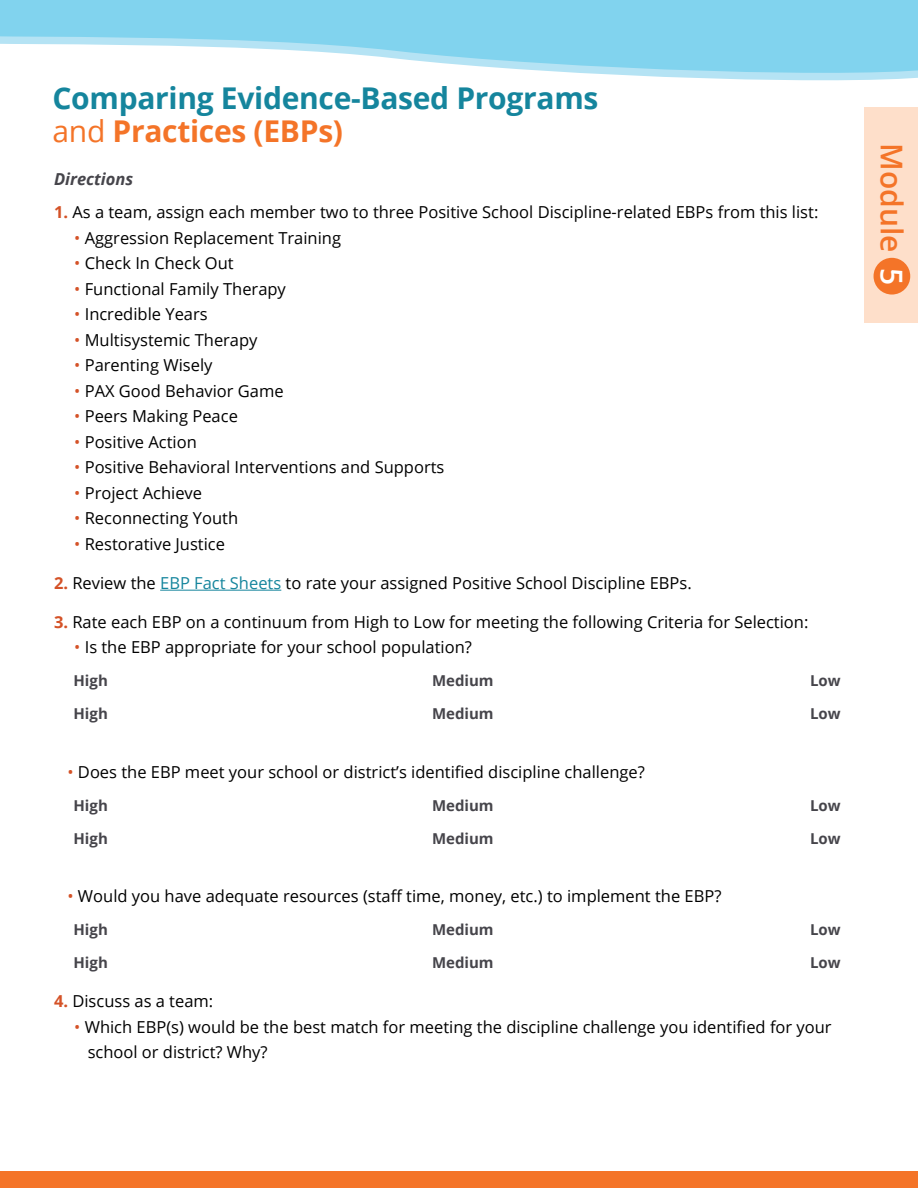
<style>
.page{position:relative;width:918px;height:1188px;background:#fff}
.page>*{position:absolute;margin:0;border:0;box-sizing:border-box;transform-origin:0 0}
.t1{font:700 30px/33px "Open Sans";letter-spacing:-.01em;color:#15859d}
.t2{font:600 30px "Open Sans";color:#f47428}
.t3{font:16.5px/25.5px "Open Sans";color:#000}
.t4{font:italic 700 16.5px "Open Sans";color:#46454b}
.t5{font:700 15px "Open Sans";color:#46454b}
.s1{font-weight:400;color:#f47428}
.s2{color:#f47428}
.s3{font-weight:700;color:#d45227}
.s4{color:#d45227}
.s5{color:#15859d}
.s6{color:#fff}
</style>
<div class="page">
<div style="left:0;top:1171px;width:918px;height:17px;background:#f47428"></div>
<svg style="left:0;top:0;width:918px;height:80px;fill:#81d3ee"></svg>
<hr style="left:160px;top:590px;width:121px;height:1px;background:#15859d">
<div style="left:864px;top:108px;width:54px;height:215px;background:#fedfca"></div>
<div style="left:874px;top:258px;width:36px;height:37px;background:#f47428;border-radius:50%"></div>
<h1 class="t1" style="left:52px;top:80px;width:547px">Comparing Evidence-Based Programs <span class="s1">and</span> <span class="s2">Practices (EBPs)</span></h1>
<p class="t4" style="left:54px;top:168px;width:81px">Directions</p>
<p class="t3" style="left:54px;top:199px;width:766px"><span class="s3">1.</span> As a team, assign each member two to three Positive School Discipline-related EBPs from this list:</p>
<p class="t3" style="left:74px;top:225px;width:268px"><span class="s4">•</span> Aggression Replacement Training</p>
<p class="t3" style="left:74px;top:250px;width:161px"><span class="s4">•</span> Check In Check Out</p>
<p class="t3" style="left:74px;top:276px;width:213px"><span class="s4">•</span> Functional Family Therapy</p>
<p class="t3" style="left:74px;top:301px;width:135px"><span class="s4">•</span> Incredible Years</p>
<p class="t3" style="left:74px;top:327px;width:185px"><span class="s4">•</span> Multisystemic Therapy</p>
<p class="t3" style="left:74px;top:352px;width:140px"><span class="s4">•</span> Parenting Wisely</p>
<p class="t3" style="left:74px;top:378px;width:211px"><span class="s4">•</span> PAX Good Behavior Game</p>
<p class="t3" style="left:74px;top:403px;width:165px"><span class="s4">•</span> Peers Making Peace</p>
<p class="t3" style="left:74px;top:429px;width:124px"><span class="s4">•</span> Positive Action</p>
<p class="t3" style="left:74px;top:454px;width:372px"><span class="s4">•</span> Positive Behavioral Interventions and Supports</p>
<p class="t3" style="left:74px;top:480px;width:129px"><span class="s4">•</span> Project Achieve</p>
<p class="t3" style="left:74px;top:505px;width:165px"><span class="s4">•</span> Reconnecting Youth</p>
<p class="t3" style="left:74px;top:531px;width:152px"><span class="s4">•</span> Restorative Justice</p>
<p class="t3" style="left:54px;top:570px;width:639px"><span class="s3">2.</span> Review the <span class="s5">EBP Fact Sheets</span> to rate your assigned Positive School Discipline EBPs.</p>
<p class="t3" style="left:54px;top:609px;width:756px"><span class="s3">3.</span> Rate each EBP on a continuum from High to Low for meeting the following Criteria for Selection:</p>
<p class="t3" style="left:74px;top:634px;width:399px"><span class="s4">•</span> Is the EBP appropriate for your school population?</p>
<p class="t5" style="left:73px;top:670px;width:36px">High</p>
<p class="t5" style="left:432px;top:670px;width:63px">Medium</p>
<p class="t5" style="left:810px;top:670px;width:32px">Low</p>
<p class="t5" style="left:73px;top:703px;width:36px">High</p>
<p class="t5" style="left:432px;top:703px;width:63px">Medium</p>
<p class="t5" style="left:810px;top:703px;width:32px">Low</p>
<p class="t3" style="left:68px;top:759px;width:579px"><span class="s4">•</span> Does the EBP meet your school or district’s identified discipline challenge?</p>
<p class="t5" style="left:73px;top:795px;width:36px">High</p>
<p class="t5" style="left:432px;top:795px;width:63px">Medium</p>
<p class="t5" style="left:810px;top:795px;width:32px">Low</p>
<p class="t5" style="left:73px;top:828px;width:36px">High</p>
<p class="t5" style="left:432px;top:828px;width:63px">Medium</p>
<p class="t5" style="left:810px;top:828px;width:32px">Low</p>
<p class="t3" style="left:68px;top:883px;width:655px"><span class="s4">•</span> Would you have adequate resources (staff time, money, etc.) to implement the EBP?</p>
<p class="t5" style="left:73px;top:919px;width:36px">High</p>
<p class="t5" style="left:432px;top:919px;width:63px">Medium</p>
<p class="t5" style="left:810px;top:919px;width:32px">Low</p>
<p class="t5" style="left:73px;top:952px;width:36px">High</p>
<p class="t5" style="left:432px;top:952px;width:63px">Medium</p>
<p class="t5" style="left:810px;top:952px;width:32px">Low</p>
<p class="t3" style="left:54px;top:988px;width:161px"><span class="s3">4.</span> Discuss as a team:</p>
<p class="t3" style="left:88px;top:1014px;width:745px;text-indent:-13px"><span class="s4">•</span> Which EBP(s) would be the best match for meeting the discipline challenge you identified for your school or district? Why?</p>
<h1 class="t2" style="left:912px;top:143px;width:144px;rotate:90deg">Module <span class="s6">5</span></h1>
</div>
